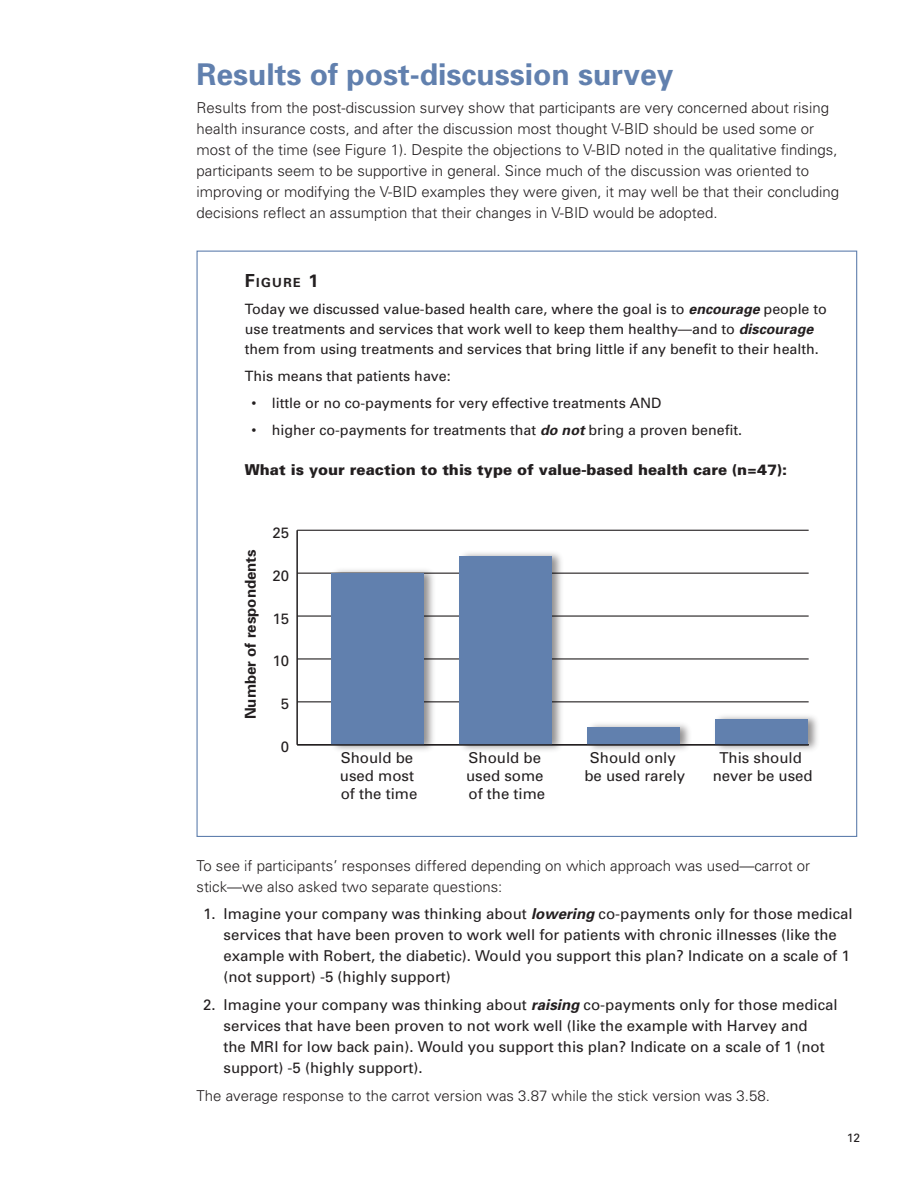
<style>
.page{position:relative;width:918px;height:1188px;background:#fff}
.page>*{position:absolute;margin:0;border:0;box-sizing:border-box;transform-origin:0 0}
.subhead{font:700 30px "Univers";color:#6180ae}
.body{font:300 15px/21px "Univers";color:#231f20}
.number_list_start_ov{font:15px/18px "Univers";color:#231f20}
.numbered_list_regula{font:15px/21px "Univers";color:#231f20}
.third_level_sub{font:900 15px "Univers";color:#231f20}
.t1{font:700 15px "Univers";color:#231f20}
.scenario{font:14.25px/20.2px "Univers";color:#231f20}
.scenario_bullets{font:14.25px "Univers";color:#231f20}
.body-2{font:700 12.6px "Univers";letter-spacing:.105em;color:#231f20}
.t2{font:12px "Univers";color:#231f20}
.s1{font-size:18px}
.s2{font-weight:700;font-style:italic}
</style>
<div class="page">
<hr style="left:296px;top:530px;width:2px;height:215px;background:#231f20">
<hr style="left:297px;top:701px;width:512px;height:1px;background:#231f20">
<hr style="left:297px;top:658px;width:512px;height:2px;background:#231f20">
<hr style="left:297px;top:615px;width:512px;height:2px;background:#231f20">
<hr style="left:297px;top:573px;width:512px;height:1px;background:#231f20">
<hr style="left:297px;top:530px;width:512px;height:1px;background:#231f20">
<img style="left:327px;top:570px;width:112px;height:180px">
<div style="left:332px;top:573px;width:92px;height:172px;background:#6180ae"></div>
<img style="left:455px;top:552px;width:112px;height:199px">
<div style="left:459px;top:556px;width:93px;height:189px;background:#6180ae"></div>
<img style="left:583px;top:724px;width:112px;height:26px">
<div style="left:587px;top:728px;width:92px;height:17px;background:#6180ae"></div>
<img style="left:711px;top:716px;width:106px;height:34px">
<div style="left:715px;top:719px;width:92px;height:26px;background:#6180ae"></div>
<hr style="left:297px;top:744px;width:512px;height:1px;background:#231f20">
<p class="subhead" style="left:196px;top:55px;width:478px">Results of post-discussion survey</p>
<p class="body" style="left:196px;top:97px;width:644px">Results from the post-discussion survey show that participants are very concerned about rising health insurance costs, and after the discussion most thought V-BID should be used some or most of the time (see Figure 1). Despite the objections to V-BID noted in the qualitative findings, participants seem to be supportive in general. Since much of the discussion was oriented to improving or modifying the V-BID examples they were given, it may well be that their concluding decisions reflect an assumption that their changes in V-BID would be adopted.</p>
<p class="body-2" style="left:245px;top:274px;width:75px"><span class="s1">F</span>IGURE <span class="s1">1</span></p>
<p class="scenario" style="left:245px;top:298px;width:584px">Today we discussed value-based health care, where the goal is to <span class="s2">encourage</span> people to use treatments and services that work well to keep them healthy—and to <span class="s2">discourage </span>them from using treatments and services that bring little if any benefit to their health.</p>
<p class="scenario" style="left:245px;top:366px;width:207px">This means that patients have:</p>
<p class="scenario_bullets" style="left:252px;top:394px;width:411px">• little or no co-payments for very effective treatments AND</p>
<p class="scenario_bullets" style="left:252px;top:421px;width:492px">• higher co-payments for treatments that <span class="s2">do not</span> bring a proven benefit.</p>
<p class="third_level_sub" style="left:245px;top:460px;width:544px">What is your reaction to this type of value-based health care (n=47):</p>
<p class="t1" style="left:241px;top:719px;width:172px;rotate:-90deg">Number of respondents</p>
<p class="number_list_start_ov" style="left:272px;top:523px;width:18px">25</p>
<p class="number_list_start_ov" style="left:272px;top:566px;width:18px">20</p>
<p class="number_list_start_ov" style="left:272px;top:609px;width:18px">15</p>
<p class="number_list_start_ov" style="left:272px;top:652px;width:18px">10</p>
<p class="number_list_start_ov" style="left:281px;top:695px;width:10px">5</p>
<p class="number_list_start_ov" style="left:281px;top:738px;width:10px">0</p>
<p class="number_list_start_ov" style="left:340px;top:749px;width:79px">Should be used most of the time</p>
<p class="number_list_start_ov" style="left:466px;top:749px;width:81px">Should be used some of the time</p>
<p class="number_list_start_ov" style="left:584px;top:749px;width:102px;text-align:center">Should only be used rarely</p>
<p class="number_list_start_ov" style="left:713px;top:749px;width:102px;text-align:center">This should never be used</p>
<p class="body" style="left:196px;top:854px;width:615px">To see if participants’ responses differed depending on which approach was used—carrot or stick—we also asked two separate questions:</p>
<p class="number_list_start_ov" style="left:224px;top:903px;width:631px;line-height:21px;text-indent:-20px">1. Imagine your company was thinking about <span class="s2">lowering</span> co-payments only for those medical services that have been proven to work well for patients with chronic illnesses (like the example with Robert, the diabetic). Would you support this plan? Indicate on a scale of 1 (not support) -5 (highly support)</p>
<p class="numbered_list_regula" style="left:224px;top:994px;width:616px;text-indent:-20px">2. Imagine your company was thinking about <span class="s2">raising</span> co-payments only for those medical services that have been proven to not work well (like the example with Harvey and<br>the MRI for low back pain). Would you support this plan? Indicate on a scale of 1 (not support) -5 (highly support).</p>
<p class="body" style="left:196px;top:1085px;width:575px">The average response to the carrot version was 3.87 while the stick version was 3.58.</p>
<p class="t2" style="left:847px;top:1130px;width:15px">12</p>
</div>
